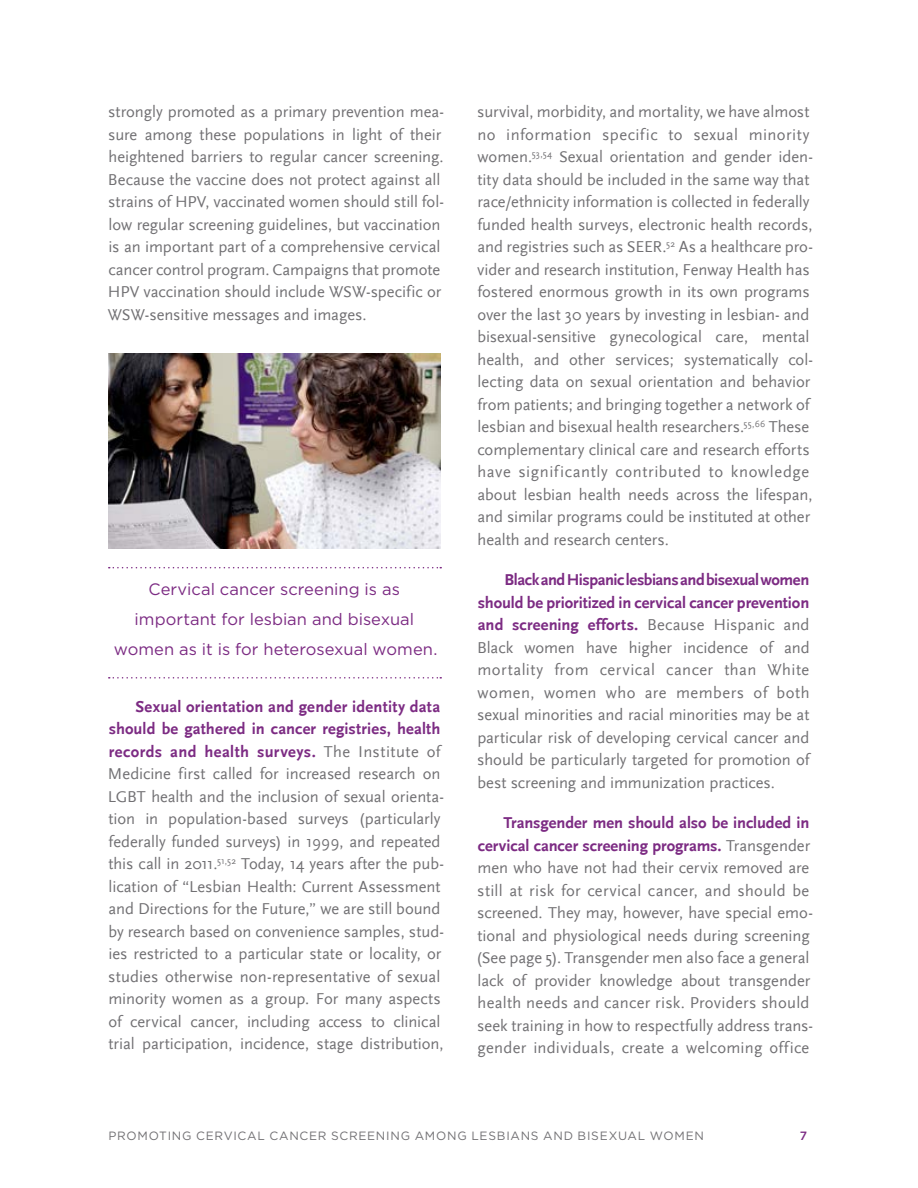
<style>
.page{position:relative;width:918px;height:1188px;background:#fff}
.page>*{position:absolute;margin:0;border:0;box-sizing:border-box;transform-origin:0 0}
.t1{font:16.5px/22.5px "Scala Sans";color:#717073}
.t2{font:16.5px/30px "Gotham";color:#7c2b83;text-align:center}
.t3{font:12px "Gotham";letter-spacing:.065em;color:#717073}
.t4{font:500 12px "Gotham";color:#7c2b83}
.s1{font-weight:700;color:#7c2b83}
</style>
<div class="page">
<svg style="left:109px;top:567px;width:332px;height:1px"></svg>
<svg style="left:109px;top:677px;width:332px;height:2px"></svg>
<img style="left:108px;top:353px;width:332px;height:196px">
<p class="t1" style="left:108px;top:101px;width:338px">strongly promoted as a primary prevention mea&shy;sure among these populations in light of their heightened barriers to regular cancer screening.<br>Because the vaccine does not protect against all strains of HPV, vaccinated women should still fol&shy;low regular screening guidelines, but vaccination is an important part of a comprehensive cervical cancer control program. Campaigns that promote HPV vaccination should include WSW-specific or WSW-sensitive messages and images.</p>
<p class="t2" style="left:114px;top:574px;width:325px">Cervical cancer screening is as important for lesbian and bisexual women as it is for heterosexual women.</p>
<p class="t1" style="left:108px;top:695px;width:338px;text-indent:27px"><span class="s1">Sexual orientation and gender identity data should be gathered in cancer registries, health records and health surveys.</span> The Institute of Medicine first called for increased research on LGBT health and the inclusion of sexual orienta&shy;tion in population-based surveys (particularly federally funded surveys) in 1999, and repeated this call in 2011.<sup>51,52</sup> Today, 14 years after the pub&shy;lication of “Lesbian Health: Current Assessment and Directions for the Future,” we are still bound by research based on convenience samples, stud&shy;ies restricted to a particular state or locality, or studies otherwise non-representative of sexual minority women as a group. For many aspects of cervical cancer, including access to clinical trial participation, incidence, stage distribution,</p>
<p class="t1" style="left:477px;top:101px;width:337px">survival, morbidity, and mortality, we have almost no information specific to sexual minority women.<sup>53,54</sup> Sexual orientation and gender iden&shy;tity data should be included in the same way that race/ethnicity information is collected in federally funded health surveys, electronic health records, and registries such as SEER.<sup>52</sup> As a healthcare pro&shy;vider and research institution, Fenway Health has fostered enormous growth in its own programs over the last 30 years by investing in lesbian- and bisexual-sensitive gynecological care, mental health, and other services; systematically col&shy;lecting data on sexual orientation and behavior from patients; and bringing together a network of lesbian and bisexual health researchers.<sup>55,66</sup> These complementary clinical care and research efforts have significantly contributed to knowledge about lesbian health needs across the lifespan, and similar programs could be instituted at other health and research centers.</p>
<p class="t1" style="left:477px;top:569px;width:334px;text-align:justify;text-indent:27px"><span class="s1">Black and Hispanic lesbians and bisexual women should be prioritized in cervical cancer prevention and screening efforts.</span> Because Hispanic and Black women have higher incidence of and mortality from cervical cancer than White women, women who are members of both sexual minorities and racial minorities may be at particular risk of developing cervical cancer and should be particularly targeted for promotion of best screening and immunization practices.</p>
<p class="t1" style="left:476px;top:812px;width:339px;text-indent:27px"><span class="s1">Transgender men should also be included in cervical cancer screening programs.</span> Transgender men who have not had their cervix removed are still at risk for cervical cancer, and should be screened. They may, however, have special emo&shy;tional and physiological needs during screening (See page 5). Transgender men also face a general lack of provider knowledge about transgender health needs and cancer risk. Providers should seek training in how to respectfully address trans&shy;gender individuals, create a welcoming office</p>
<p class="t3" style="left:109px;top:1128px;width:597px">Promoting Cervical Cancer Screening Among Lesbians and Bisexual Women</p>
<p class="t4" style="left:800px;top:1128px;width:9px">7</p>
</div>
